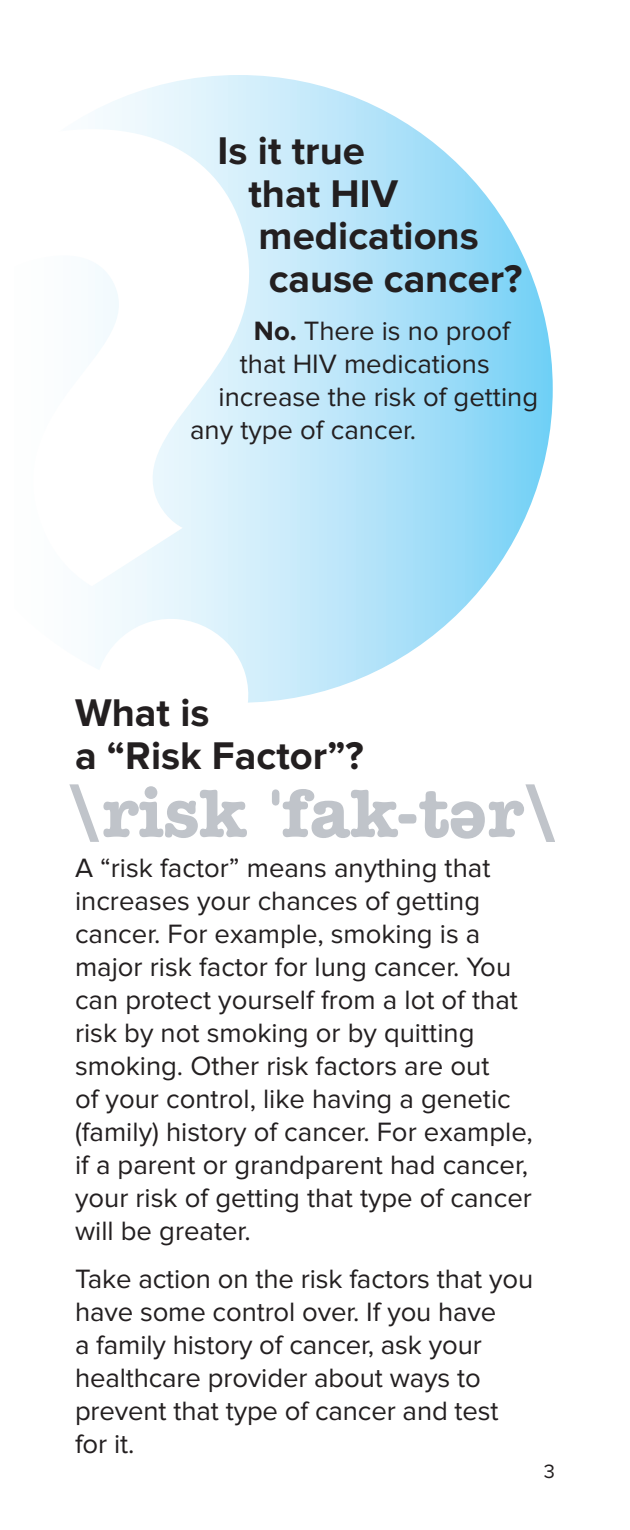
<style>
.page{position:relative;width:630px;height:1530px;background:#fff}
.page>*{position:absolute;margin:0;border:0;box-sizing:border-box;transform-origin:0 0}
.t1{font:700 40px/42.5px "Proxima Nova";color:#231f20}
.t2{font:27.5px/33px "Proxima Nova";color:#231f20}
.t3{font:20px "Proxima Nova";color:#231f20}
.s1{font-weight:700}
</style>
<div class="page">
<svg style="left:158px;top:75px;width:395px;height:592px"></svg>
<svg style="left:85px;top:827px;width:162px;height:15px"></svg>
<svg style="left:283px;top:784px;width:271px;height:58px"></svg>
<svg style="left:69px;top:86px;width:315px;height:741px"></svg>
<h1 class="t1" style="left:218px;top:130px;width:149px">Is it true</h1>
<h1 class="t1" style="left:248px;top:173px;width:151px">that HIV</h1>
<h1 class="t1" style="left:259px;top:215px;width:222px">medications</h1>
<h1 class="t1" style="left:269px;top:258px;width:255px">cause cancer?</h1>
<p class="t2" style="left:254px;top:314px;width:257px"><span class="s1">No.</span> There is no proof</p>
<p class="t2" style="left:240px;top:347px;width:252px">that HIV medications</p>
<p class="t2" style="left:219px;top:380px;width:321px">increase the risk of getting</p>
<p class="t2" style="left:190px;top:413px;width:228px">any type of cancer.</p>
<h1 class="t1" style="left:75px;top:692px;width:290px">What is<br>a “Risk Factor”?</h1>
<p class="t2" style="left:75px;top:851px;width:459px">A “risk factor” means anything that increases your chances of getting cancer. For example, smoking is a major risk factor for lung cancer. You can protect yourself from a lot of that risk by not smoking or by quitting smoking. Other risk factors are out<br>of your control, like having a genetic (family) history of cancer. For example, if a parent or grandparent had cancer, your risk of getting that type of cancer will be greater.</p>
<p class="t2" style="left:75px;top:1262px;width:460px">Take action on the risk factors that you have some control over. If you have<br>a family history of cancer, ask your healthcare provider about ways to prevent that type of cancer and test for it.</p>
<p class="t3" style="left:544px;top:1460px;width:13px">3</p>
</div>
